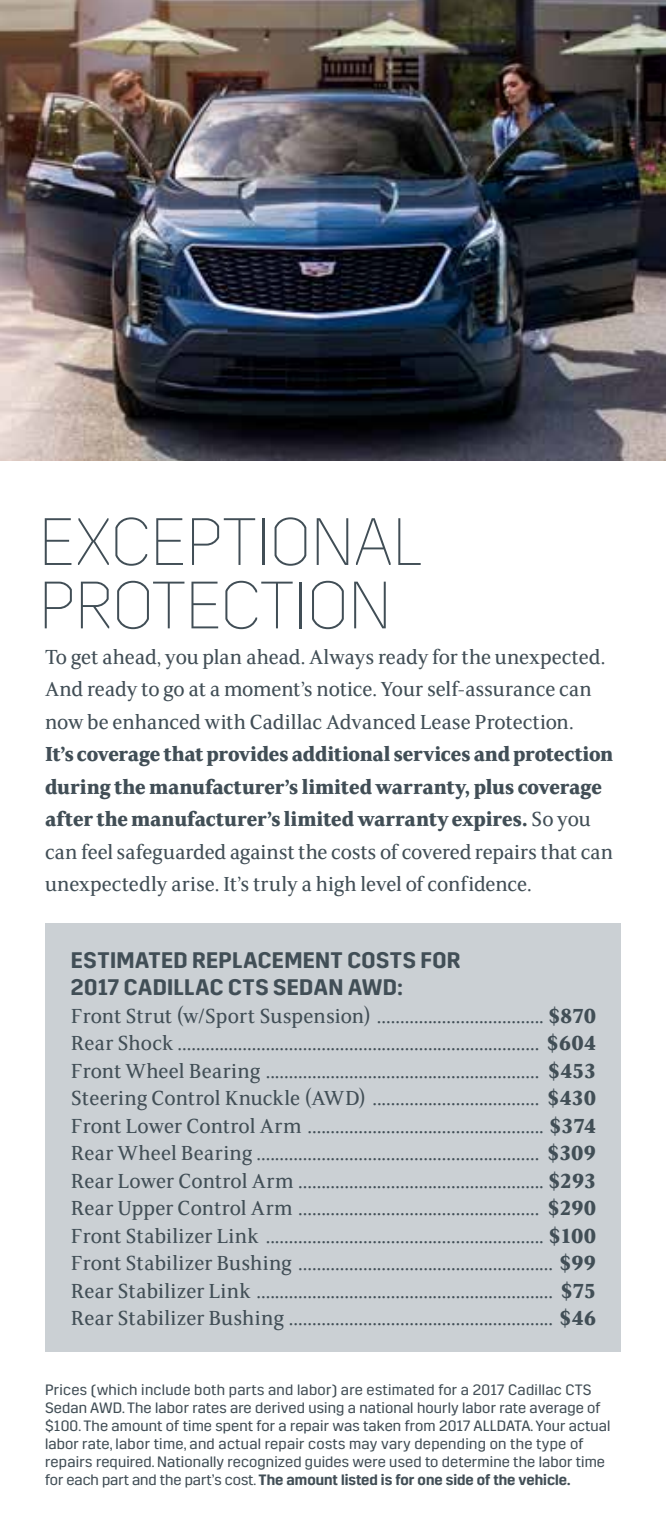
<style>
.page{position:relative;width:666px;height:1530px;background:#fff}
.page>*{position:absolute;margin:0;border:0;box-sizing:border-box;transform-origin:0 0}
.t1{font:100 66.75px/63.5px "Cadillac Sans A";letter-spacing:-.01em;color:#414e56}
.t2{font:22.5px/27.5px "Cadillac Serif";letter-spacing:-.005em;color:#414e56}
.t3{font:700 22.5px/32.5px "Cadillac Serif";letter-spacing:-.01em;color:#414e56}
.t4{font:600 22.5px/27.5px "Cadillac Sans A";letter-spacing:.02em;color:#414e56}
.t5{font:15px/18px "Cadillac Sans A";letter-spacing:.01em;color:#414e56}
.s1{font-weight:400}
.s2{font-weight:700}
.s3{font-weight:600}
</style>
<div class="page">
<div style="left:45px;top:923px;width:576px;height:429px;background:#cbd0d4"></div>
<img style="left:0;top:0;width:666px;height:460px">
<h1 class="t1" style="left:39px;top:510px;width:385px">EXCEPTIONAL<br>PROTECTION</h1>
<p class="t2" style="left:45px;top:640px;width:562px;line-height:32.5px">To get ahead, you plan ahead. Always ready for the unexpected.<br>And ready to go at a moment’s notice. Your self-assurance can now be enhanced with Cadillac Advanced Lease Protection.</p>
<p class="t3" style="left:45px;top:737px;width:569px">It’s coverage that provides additional services and protection during the manufacturer’s limited warranty, plus coverage after the manufacturer’s limited warranty expires. <span class="s1">So you can feel safeguarded against the costs of covered repairs that can unexpectedly arise. It’s truly a high level of confidence.</span></p>
<p class="t4" style="left:71px;top:947px;width:391px">ESTIMATED REPLACEMENT COSTS FOR<br>2017 CADILLAC CTS SEDAN AWD:</p>
<p class="t2" style="left:71px;top:1001px;width:527px;text-align:justify">Front Strut (w/Sport Suspension) .................................... <span class="s2">$870<br></span>Rear Shock .............................................................................. <span class="s2">$604<br></span>Front Wheel Bearing ........................................................... <span class="s2">$453<br></span>Steering Control Knuckle (AWD) .................................... <span class="s2">$430<br></span>Front Lower Control Arm ................................................... <span class="s2">$374<br></span>Rear Wheel Bearing ............................................................. <span class="s2">$309<br></span>Rear Lower Control Arm ..................................................... <span class="s2">$293<br></span>Rear Upper Control Arm .................................................... <span class="s2">$290<br></span>Front Stabilizer Link ............................................................ <span class="s2">$100<br></span>Front Stabilizer Bushing ....................................................... <span class="s2">$99<br></span>Rear Stabilizer Link ................................................................ <span class="s2">$75<br></span>Rear Stabilizer Bushing ......................................................... <span class="s2">$46</span></p>
<p class="t5" style="left:45px;top:1381px;width:567px">Prices (which include both parts and labor) are estimated for a 2017 Cadillac CTS Sedan AWD. The labor rates are derived using a national hourly labor rate average of $100. The amount of time spent for a repair was taken from 2017 ALLDATA. Your actual labor rate, labor time, and actual repair costs may vary depending on the type of repairs required. Nationally recognized guides were used to determine the labor time for each part and the part’s cost. <span class="s3">The amount listed is for one side of the vehicle.</span></p>
</div>
